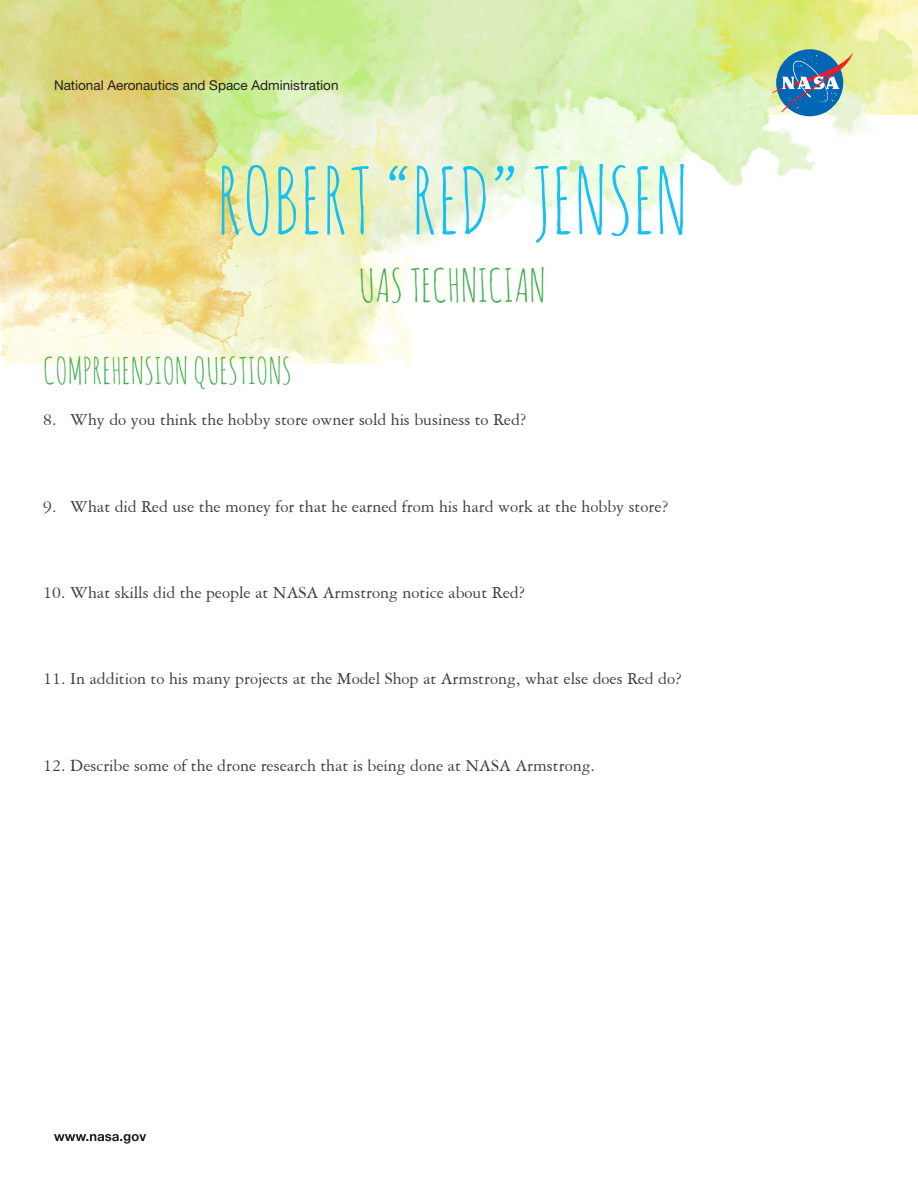
<style>
.page{position:relative;width:918px;height:1188px;background:#fff}
.page>*{position:absolute;margin:0;border:0;box-sizing:border-box;transform-origin:0 0}
.t1{font:90px "Amatic SC";color:#15c0f2}
.t2{font:45px "Amatic SC";color:#40ae49}
.t3{font:36px "Amatic SC";color:#40ae49}
.t4{font:18px "American Garamond BT";color:#3e3e3f}
.t5{font:13.5px "Helvetica Neue";color:#231f20}
</style>
<div class="page">
<img style="left:0;top:0;width:918px;height:364px">
<div style="left:776px;top:49px;width:67px;height:67px;background:#0166b3;border-radius:50%"></div>
<svg style="left:772px;top:52px;width:81px;height:61px"></svg>
<svg style="left:54px;top:1134px;width:92px;height:10px"></svg>
<p class="t5" style="left:54px;top:77px;width:286px">National Aeronautics and Space Administration</p>
<p class="t1" style="left:217px;top:143px;width:473px">ROBERT “RED” JENSEN</p>
<p class="t2" style="left:359px;top:256px;width:189px">UAS TECHNICIAN</p>
<p class="t3" style="left:43px;top:348px;width:250px">COMPREHENSION QUESTIONS</p>
<p class="t4" style="left:43px;top:409px;width:485px">8. Why do you think the hobby store owner sold his business to Red?</p>
<p class="t4" style="left:43px;top:496px;width:627px">9. What did Red use the money for that he earned from his hard work at the hobby store?</p>
<p class="t4" style="left:43px;top:582px;width:484px">10. What skills did the people at NASA Armstrong notice about Red?</p>
<p class="t4" style="left:43px;top:669px;width:640px">11. In addition to his many projects at the Model Shop at Armstrong, what else does Red do?</p>
<p class="t4" style="left:43px;top:755px;width:553px">12. Describe some of the drone research that is being done at NASA Armstrong.</p>
</div>
